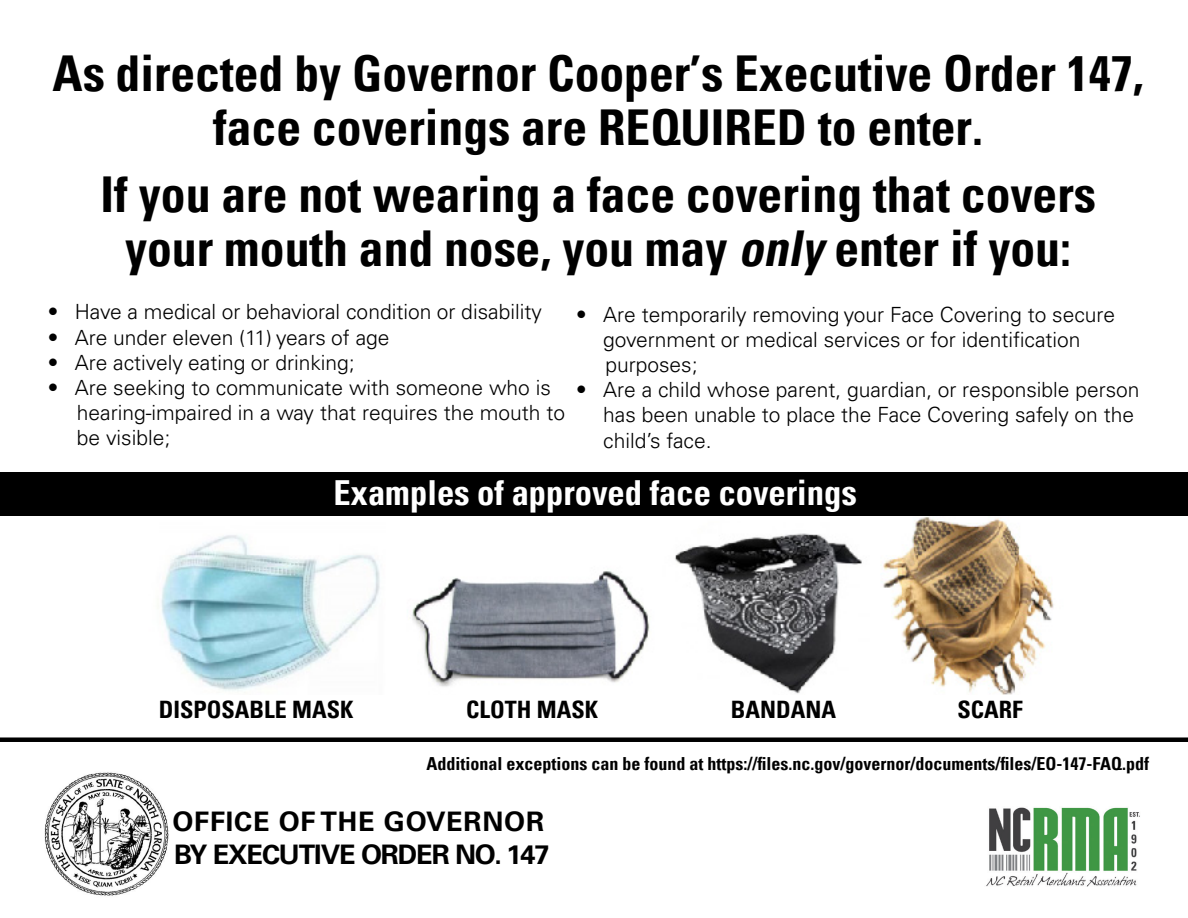
<style>
.page{position:relative;width:1188px;height:918px;background:#fff}
.page>*{position:absolute;margin:0;border:0;box-sizing:border-box;transform-origin:0 0}
.t1{font:700 condensed 49.5px/54px "Univers";color:#000;text-align:center}
.t2{font:700 condensed 34.5px "Univers";color:#fff}
.t3{font:700 27px "Univers LT Pro 65";letter-spacing:-.04em;color:#000}
.t4{font:700 27px "Univers LT Pro 65";letter-spacing:.03em;color:#000}
.t5{font:700 condensed 24px "Univers LT Pro";color:#000}
.t6{font:300 21px/25.2px "Univers LT Pro 45";color:#000;text-align:center}
.t7{font:700 condensed 18px "Univers LT Pro";color:#000}
.s1{font-style:italic}
</style>
<div class="page">
<img style="left:44px;top:772px;width:125px;height:124px">
<img style="left:986px;top:807px;width:154px;height:79px">
<img style="left:161px;top:517px;width:893px;height:177px">
<div style="left:0;top:472px;width:1188px;height:43px;background:#000"></div>
<div style="left:0;top:737px;width:1188px;height:5px;background:#000"></div>
<p class="t1" style="left:52px;top:46px;width:1093px">As directed by Governor Cooper’s Executive Order 147, face coverings are REQUIRED to enter.</p>
<p class="t1" style="left:100px;top:167px;width:997px">If you are not wearing a face covering that covers</p>
<p class="t1" style="left:125px;top:221px;width:947px">your mouth and nose, you may <span class="s1">only</span> enter if you:</p>
<p class="t6" style="left:48px;top:299px;width:496px">• Have a medical or behavioral condition or disability</p>
<p class="t6" style="left:48px;top:324px;width:343px">• Are under eleven (11) years of age</p>
<p class="t6" style="left:48px;top:349px;width:309px">• Are actively eating or drinking;</p>
<p class="t6" style="left:48px;top:374px;width:505px">• Are seeking to communicate with someone who is</p>
<p class="t6" style="left:77px;top:400px;width:490px">hearing-impaired in a way that requires the mouth to</p>
<p class="t6" style="left:77px;top:425px;width:95px">be visible;</p>
<p class="t6" style="left:576px;top:301px;width:541px">• Are temporarily removing your Face Covering to secure government or medical services or for identification</p>
<p class="t6" style="left:605px;top:351px;width:94px">purposes;</p>
<p class="t6" style="left:603px;top:377px;width:538px;text-align:left;text-indent:-27px">• Are a child whose parent, guardian, or responsible person has been unable to place the Face Covering safely on the child’s face.</p>
<p class="t2" style="left:334px;top:471px;width:525px">Examples of approved face coverings</p>
<p class="t5" style="left:159px;top:695px;width:196px">DISPOSABLE MASK</p>
<p class="t5" style="left:466px;top:695px;width:133px">CLOTH MASK</p>
<p class="t5" style="left:731px;top:695px;width:107px">BANDANA</p>
<p class="t5" style="left:957px;top:695px;width:67px">SCARF</p>
<p class="t7" style="left:427px;top:753px;width:724px">Additional exceptions can be found at https://files.nc.gov/governor/documents/files/EO-147-FAQ.pdf</p>
<p class="t4" style="left:172px;top:803px;width:373px">OFFICE OF THE GOVERNOR</p>
<p class="t3" style="left:174px;top:835px;width:377px">BY EXECUTIVE ORDER NO. 147</p>
</div>
